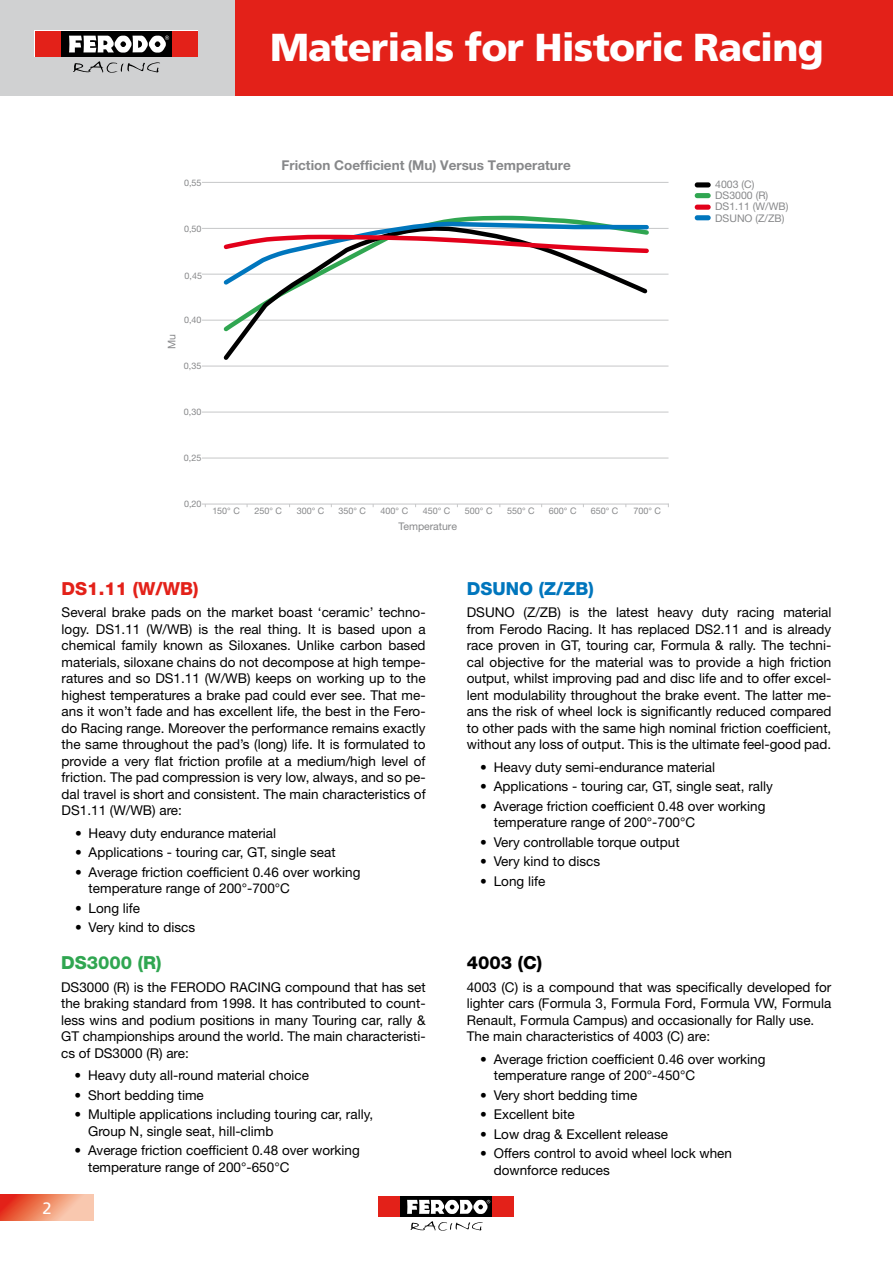
<style>
.page{position:relative;width:893px;height:1263px;background:#fff}
.page>*{position:absolute;margin:0;border:0;box-sizing:border-box;transform-origin:0 0}
.t1{font:900 39px "Frutiger";letter-spacing:-.02em;color:#fff}
.t2{font:800 18px "Helvetica Neue";color:#e32119}
.t3{font:800 18px "Helvetica Neue";color:#0076bd}
.t4{font:800 18px "Helvetica Neue";color:#30a651}
.t5{font:800 18px "Helvetica Neue";color:#000}
.t6{font:16.5px "Frutiger";color:#fff}
.t7{font:13.5px/16.5px "Helvetica Neue";color:#000}
.t8{font:700 13.5px "Helvetica Neue";color:#87888a}
.t9{font:10.5px/22.5px "Helvetica Neue";color:#87888a}
.t10{font:9px "Helvetica Neue";color:#87888a}
.s1{font-family:"Avenir Next Condensed"}
</style>
<div class="page">
<div style="left:0;top:0;width:893px;height:96px;background:#e32119"></div>
<div style="left:0;top:0;width:235px;height:96px;background:#d0d1d2"></div>
<div style="left:61px;top:31px;width:111px;height:26px;background:#000"></div>
<div style="left:35px;top:31px;width:26px;height:26px;background:#e32119"></div>
<div style="left:172px;top:31px;width:26px;height:26px;background:#e32119"></div>
<svg style="left:69px;top:35px;width:100px;height:18px"></svg>
<svg style="left:73px;top:61px;width:87px;height:12px"></svg>
<svg style="left:0;top:1195px;width:94px;height:25px;background:#ef896b"></svg>
<svg style="left:378px;top:1196px;width:115px;height:21px"></svg>
<div style="left:401px;top:1196px;width:91px;height:21px;background:#000"></div>
<div style="left:379px;top:1196px;width:21px;height:21px;background:#e32119"></div>
<div style="left:493px;top:1196px;width:21px;height:21px;background:#e32119"></div>
<svg style="left:407px;top:1200px;width:83px;height:14px"></svg>
<svg style="left:410px;top:1221px;width:73px;height:10px"></svg>
<hr style="left:202px;top:182px;width:466px;height:1px;background:#c6c7c8">
<hr style="left:202px;top:228px;width:466px;height:1px;background:#c6c7c8">
<hr style="left:202px;top:274px;width:466px;height:1px;background:#c6c7c8">
<hr style="left:202px;top:320px;width:466px;height:1px;background:#c6c7c8">
<hr style="left:202px;top:366px;width:466px;height:1px;background:#c6c7c8">
<hr style="left:202px;top:412px;width:466px;height:1px;background:#c6c7c8">
<hr style="left:202px;top:458px;width:466px;height:1px;background:#c6c7c8">
<hr style="left:202px;top:504px;width:467px;height:1px;background:#c6c7c8">
<div style="left:695px;top:182px;width:16px;height:5px;background:#000;border-radius:3px"></div>
<div style="left:695px;top:193px;width:16px;height:5px;background:#30a651;border-radius:3px"></div>
<div style="left:695px;top:205px;width:16px;height:5px;background:#e2001a;border-radius:3px"></div>
<div style="left:695px;top:215px;width:16px;height:5px;background:#0076bd;border-radius:3px"></div>
<svg style="left:442px;top:215px;width:209px;height:106px"></svg>
<svg style="left:220px;top:289px;width:429px;height:71px"></svg>
<svg style="left:220px;top:220px;width:431px;height:69px"></svg>
<h1 class="t1" style="left:270px;top:24px;width:555px">Materials for Historic Racing</h1>
<p class="t10" style="left:184px;top:177px;width:19px">0,55</p>
<p class="t10" style="left:184px;top:223px;width:19px">0,50</p>
<p class="t8" style="left:281px;top:157px;width:291px">Friction Coefficient (Mu) Versus Temperature</p>
<p class="t10" style="left:185px;top:270px;width:19px">0,45</p>
<p class="t9" style="left:160px;top:349px;width:16px;rotate:-90deg">Mu</p>
<p class="t10" style="left:184px;top:315px;width:19px">0,40</p>
<p class="t10" style="left:184px;top:360px;width:19px">0,35</p>
<p class="t10" style="left:184px;top:406px;width:19px">0,30</p>
<p class="t10" style="left:184px;top:453px;width:19px">0,25</p>
<p class="t10" style="left:184px;top:498px;width:19px">0,20</p>
<p class="t10" style="left:212px;top:505px;width:29px">150° C</p>
<p class="t10" style="left:254px;top:505px;width:29px">250° C</p>
<p class="t10" style="left:297px;top:505px;width:29px">300° C</p>
<p class="t10" style="left:338px;top:505px;width:29px">350° C</p>
<p class="t10" style="left:381px;top:505px;width:29px">400° C</p>
<p class="t10" style="left:423px;top:505px;width:29px">450° C</p>
<p class="t10" style="left:465px;top:505px;width:29px">500° C</p>
<p class="t10" style="left:507px;top:505px;width:29px">550° C</p>
<p class="t10" style="left:549px;top:505px;width:29px">600° C</p>
<p class="t10" style="left:591px;top:505px;width:29px">650° C</p>
<p class="t10" style="left:633px;top:505px;width:29px">700° C</p>
<p class="t9" style="left:398px;top:515px;width:60px">Temperature</p>
<p class="t9" style="left:715px;top:173px;width:41px">4003 (C)</p>
<p class="t9" style="left:715px;top:184px;width:71px">DS3000 (R)<br>DSUNO (Z/ZB)</p>
<p class="t9" style="left:715px;top:195px;width:75px">DS1.11 (W/WB)</p>
<h2 class="t2" style="left:62px;top:578px;width:138px">DS1.11 (W/WB)</h2>
<p class="t7" style="left:62px;top:604px;width:366px;text-align:justify">Several brake pads on the market boast ‘ceramic’ techno&shy;logy. DS1.11 (W/WB) is the real thing. It is based upon a chemical family known as Siloxanes. Unlike carbon based materials, siloxane chains do not decompose at high tempe&shy;ratures and so DS1.11 (W/WB) keeps on working up to the highest temperatures a brake pad could ever see. That me&shy;ans it won’t fade and has excellent life, the best in the Fero&shy;do Racing range. Moreover the performance remains exactly the same throughout the pad’s (long) life. It is formulated to provide a very flat friction profile at a medium/high level of friction. The pad compression is very low, always, and so pe&shy;dal travel is short and consistent. The main characteristics of DS1.11 (W/WB) are:</p>
<p class="t7" style="left:75px;top:825px;width:203px"><span class="s1">•</span> Heavy duty endurance material</p>
<p class="t7" style="left:75px;top:844px;width:262px"><span class="s1">•</span> Applications - touring car, GT, single seat</p>
<p class="t7" style="left:89px;top:864px;width:273px;text-indent:-14px"><span class="s1">•</span> Average friction coefficient 0.46 over working temperature range of 200°-700°C</p>
<p class="t7" style="left:75px;top:900px;width:67px"><span class="s1">•</span> Long life</p>
<p class="t7" style="left:75px;top:919px;width:122px"><span class="s1">•</span> Very kind to discs</p>
<h2 class="t4" style="left:61px;top:952px;width:102px">DS3000 (R)</h2>
<p class="t7" style="left:61px;top:978px;width:366px;text-align:justify">DS3000 (R) is the FERODO RACING compound that has set the braking standard from 1998. It has contributed to count&shy;less wins and podium positions in many Touring car, rally &amp; GT championships around the world. The main characteristi&shy;cs of DS3000 (R) are:</p>
<p class="t7" style="left:75px;top:1067px;width:236px"><span class="s1">•</span> Heavy duty all-round material choice</p>
<p class="t7" style="left:75px;top:1086px;width:131px"><span class="s1">•</span> Short bedding time</p>
<p class="t7" style="left:88px;top:1106px;width:287px;text-indent:-14px"><span class="s1">•</span> Multiple applications including touring car, rally,<br>Group N, single seat, hill-climb</p>
<p class="t7" style="left:88px;top:1142px;width:273px;text-indent:-14px"><span class="s1">•</span> Average friction coefficient 0.48 over working temperature range of 200°-650°C</p>
<p class="t6" style="left:43px;top:1199px;width:11px">2</p>
<h2 class="t3" style="left:467px;top:578px;width:129px">DSUNO (Z/ZB)</h2>
<p class="t7" style="left:467px;top:604px;width:366px;text-align:justify">DSUNO (Z/ZB) is the latest heavy duty racing material from Ferodo Racing. It has replaced DS2.11 and is already race proven in GT, touring car, Formula &amp; rally. The techni&shy;cal objective for the material was to provide a high friction output, whilst improving pad and disc life and to offer excel&shy;lent modulability throughout the brake event. The latter me&shy;ans the risk of wheel lock is significantly reduced compared to other pads with the same high nominal friction coefficient, without any loss of output. This is the ultimate feel-good pad.</p>
<p class="t7" style="left:480px;top:759px;width:236px"><span class="s1">•</span> Heavy duty semi-endurance material</p>
<p class="t7" style="left:480px;top:778px;width:294px"><span class="s1">•</span> Applications - touring car, GT, single seat, rally</p>
<p class="t7" style="left:494px;top:798px;width:273px;text-indent:-14px"><span class="s1">•</span> Average friction coefficient 0.48 over working temperature range of 200°-700°C</p>
<p class="t7" style="left:480px;top:834px;width:201px"><span class="s1">•</span> Very controllable torque output</p>
<p class="t7" style="left:480px;top:853px;width:122px"><span class="s1">•</span> Very kind to discs</p>
<p class="t7" style="left:480px;top:873px;width:67px"><span class="s1">•</span> Long life</p>
<h2 class="t5" style="left:467px;top:952px;width:77px">4003 (C)</h2>
<p class="t7" style="left:467px;top:978px;width:366px">4003 (C) is a compound that was specifically developed for lighter cars (Formula 3, Formula Ford, Formula VW, Formula Renault, Formula Campus) and occasionally for Rally use.<br>The main characteristics of 4003 (C) are:</p>
<p class="t7" style="left:494px;top:1050px;width:273px;text-indent:-14px"><span class="s1">•</span> Average friction coefficient 0.46 over working temperature range of 200°-450°C</p>
<p class="t7" style="left:480px;top:1086px;width:159px"><span class="s1">•</span> Very short bedding time</p>
<p class="t7" style="left:480px;top:1106px;width:96px"><span class="s1">•</span> Excellent bite</p>
<p class="t7" style="left:480px;top:1125px;width:189px"><span class="s1">•</span> Low drag &amp; Excellent release</p>
<p class="t7" style="left:494px;top:1145px;width:240px;text-indent:-14px"><span class="s1">•</span> Offers control to avoid wheel lock when downforce reduces</p>
</div>
